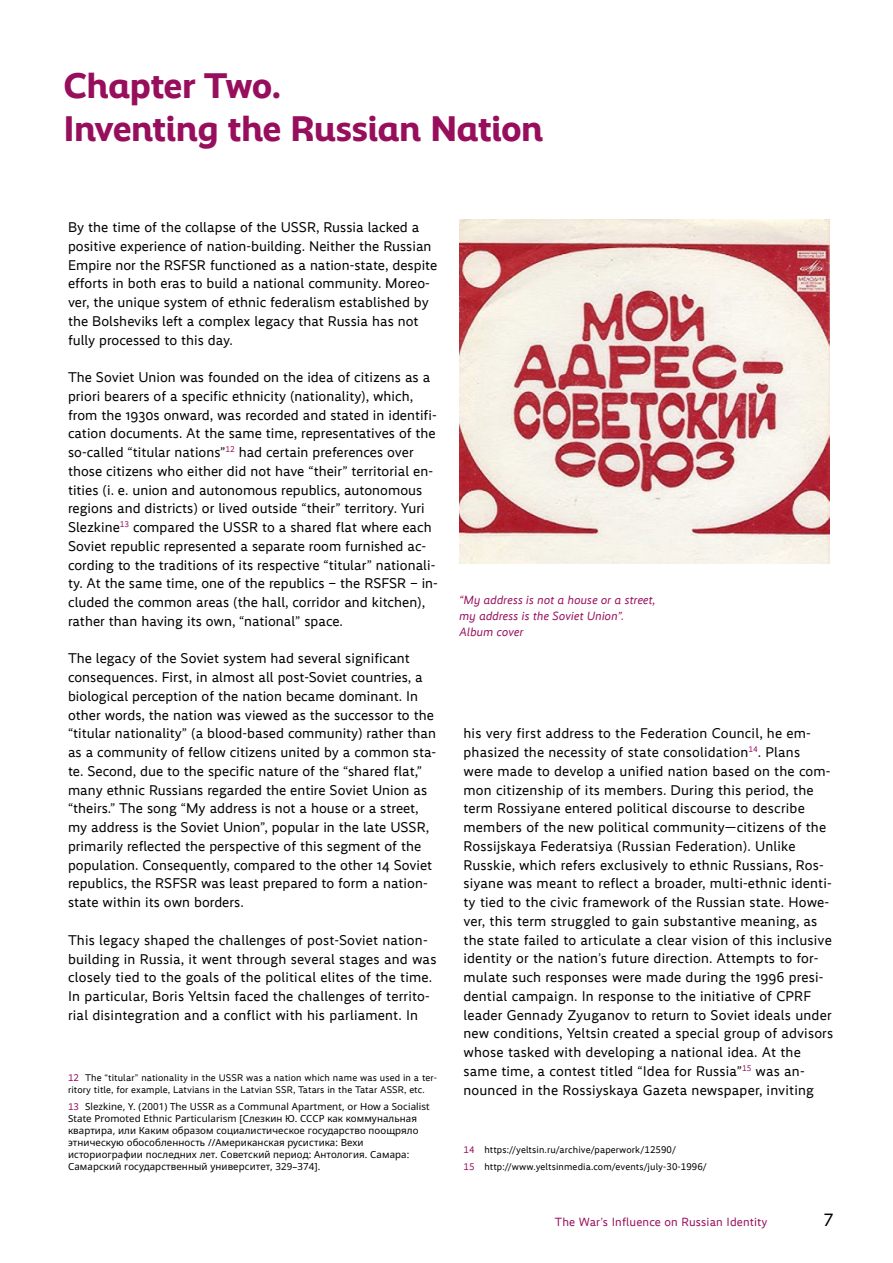
<style>
.page{position:relative;width:893px;height:1263px;background:#fff}
.page>*{position:absolute;margin:0;border:0;box-sizing:border-box;transform-origin:0 0}
.t1{font:36px/43.2px "Ebert Headline";letter-spacing:-.005em;color:#970f5c}
.t2{font:18px "Ebert";color:#000}
.t3{font:14.25px/18.8px "Ebert";color:#000}
.t4{font:italic 12px/15.8px "Ebert";color:#970f5c}
.t5{font:12px "Ebert";letter-spacing:.01em;color:#970f5c}
.t6{font:9.75px/12px "Noto Sans";letter-spacing:.01em;color:#000}
.t7{font:9.75px/12px "Ebert";letter-spacing:.01em;color:#000}
.s1{color:#970f5c}
.s2{font-family:"Ebert";color:#970f5c}
</style>
<div class="page">
<img style="left:459px;top:219px;width:370px;height:345px">
<h1 class="t1" style="left:64px;top:64px;width:481px">Chapter Two.<br>Inventing the Russian Nation</h1>
<p class="t3" style="left:68px;top:218px;width:371px">By the time of the collapse of the USSR, Russia lacked a positive experience of nation-building. Neither the Russian Empire nor the RSFSR functioned as a nation-state, despite efforts in both eras to build a national community. Moreo&shy;ver, the unique system of ethnic federalism established by the Bolsheviks left a complex legacy that Russia has not fully processed to this day.</p>
<p class="t3" style="left:68px;top:368px;width:371px">The Soviet Union was founded on the idea of citizens as a priori bearers of a specific ethnicity (nationality), which, from the 1930s onward, was recorded and stated in identifi&shy;cation documents. At the same time, representatives of the so-called “titular nations”<sup>12</sup> had certain preferences over those citizens who either did not have “their” territorial en&shy;tities (i. e. union and autonomous republics, autonomous regions and districts) or lived outside “their” territory. Yuri Slezkine<sup>13</sup> compared the USSR to a shared flat where each Soviet republic represented a separate room furnished ac&shy;cording to the traditions of its respective “titular” nationali&shy;ty. At the same time, one of the republics – the RSFSR – in&shy;cluded the common areas (the hall, corridor and kitchen), rather than having its own, “national” space.</p>
<p class="t3" style="left:68px;top:649px;width:370px">The legacy of the Soviet system had several significant consequences. First, in almost all post-Soviet countries, a biological perception of the nation became dominant. In other words, the nation was viewed as the successor to the “titular nationality” (a blood-based community) rather than as a community of fellow citizens united by a common sta&shy;te. Second, due to the specific nature of the “shared flat,” many ethnic Russians regarded the entire Soviet Union as “theirs.” The song “My address is not a house or a street, my address is the Soviet Union”, popular in the late USSR, primarily reflected the perspective of this segment of the population. Consequently, compared to the other 14 Soviet republics, the RSFSR was least prepared to form a nation&shy;state within its own borders.</p>
<p class="t3" style="left:68px;top:930px;width:370px">This legacy shaped the challenges of post-Soviet nation&shy;building in Russia, it went through several stages and was closely tied to the goals of the political elites of the time.<br>In particular, Boris Yeltsin faced the challenges of territo&shy;rial disintegration and a conflict with his parliament. In</p>
<p class="t7" style="left:68px;top:1071px;width:370px"><span class="s1">12</span> The “titular” nationality in the USSR was a nation which name was used in a ter&shy;ritory title, for example, Latvians in the Latvian SSR, Tatars in the Tatar ASSR, etc.</p>
<p class="t6" style="left:68px;top:1100px;width:363px"><span class="s2">13</span> Slezkine, Y. (2001) The USSR as a Communal Apartment, or How a Socialist State Promoted Ethnic Particularism [Слезкин Ю. СССР как коммунальная квартира, или Каким образом социалистическое государство поощряло этническую обособленность //Американская русистика: Вехи историографии последних лет. Советский период: Антология. Самара:<br>Самарский государственный университет, 329–374].</p>
<p class="t4" style="left:459px;top:592px;width:198px">“My address is not a house or a street, my address is the Soviet Union”.<br>Album cover</p>
<p class="t3" style="left:463px;top:724px;width:371px">his very first address to the Federation Council, he em&shy;phasized the necessity of state consolidation<sup>14</sup>. Plans were made to develop a unified nation based on the com&shy;mon citizenship of its members. During this period, the term Rossiyane entered political discourse to describe members of the new political community—citizens of the Rossijskaya Federatsiya (Russian Federation). Unlike Russkie, which refers exclusively to ethnic Russians, Ros&shy;siyane was meant to reflect a broader, multi-ethnic identi&shy;ty tied to the civic framework of the Russian state. Howe&shy;ver, this term struggled to gain substantive meaning, as the state failed to articulate a clear vision of this inclusive identity or the nation’s future direction. Attempts to for&shy;mulate such responses were made during the 1996 presi&shy;dential campaign. In response to the initiative of CPRF leader Gennady Zyuganov to return to Soviet ideals under new conditions, Yeltsin created a special group of advisors whose tasked with developing a national idea. At the same time, a contest titled “Idea for Russia”<sup>15</sup> was an&shy;nounced in the Rossiyskaya Gazeta newspaper, inviting</p>
<p class="t7" style="left:463px;top:1141px;width:245px;line-height:17px"><span class="s1">14</span> https://yeltsin.ru/archive/paperwork/12590/<br><span class="s1">15</span> http://www.yeltsinmedia.com/events/july-30-1996/</p>
<p class="t5" style="left:555px;top:1215px;width:214px">The War’s Influence on Russian Identity</p>
<p class="t2" style="left:823px;top:1209px;width:11px">7</p>
</div>
